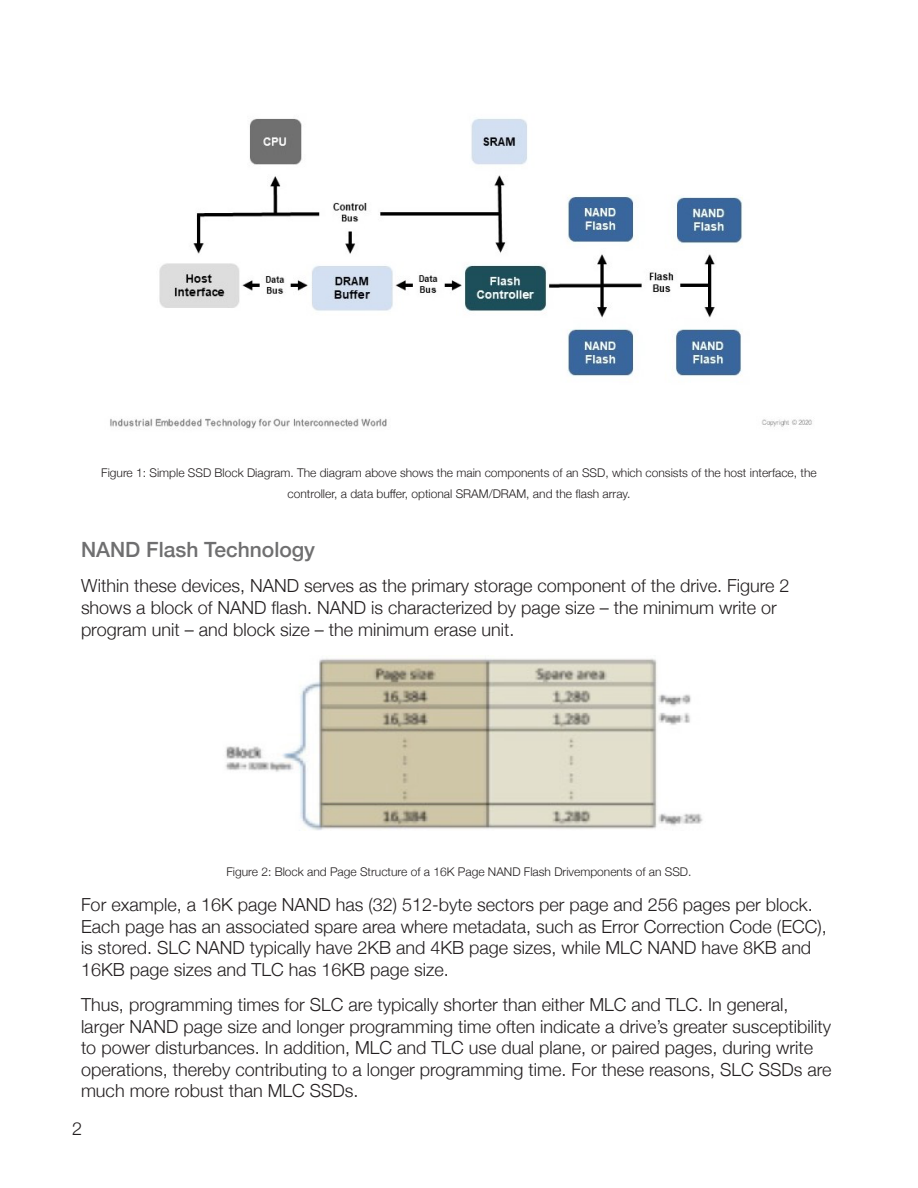
<style>
.page{position:relative;width:918px;height:1188px;background:#fff}
.page>*{position:absolute;margin:0;border:0;box-sizing:border-box;transform-origin:0 0}
.Heading_1{font:500 21px "Helvetica Neue";color:#6f6f70}
.Body{font:300 18px/21.6px "Helvetica Neue";color:#231f20}
.Table_Center{font:300 12px/21.6px "Helvetica Neue";color:#231f20;text-align:center}
</style>
<div class="page">
<img style="left:110px;top:118px;width:702px;height:311px">
<img style="left:225px;top:658px;width:478px;height:172px">
<p class="Table_Center" style="left:101px;top:461px;width:717px">Figure 1: Simple SSD Block Diagram. The diagram above shows the main components of an SSD, which consists of the host interface, the controller, a data buffer, optional SRAM/DRAM, and the flash array.</p>
<p class="Heading_1" style="left:81px;top:533px;width:236px">NAND Flash Technology</p>
<p class="Body" style="left:81px;top:574px;width:710px">Within these devices, NAND serves as the primary storage component of the drive. Figure 2 shows a block of NAND flash. NAND is characterized by page size – the minimum write or program unit – and block size – the minimum erase unit.</p>
<p class="Table_Center" style="left:226px;top:860px;width:467px">Figure 2: Block and Page Structure of a 16K Page NAND Flash Drivemponents of an SSD.</p>
<p class="Body" style="left:81px;top:893px;width:747px">For example, a 16K page NAND has (32) 512-byte sectors per page and 256 pages per block.<br>Each page has an associated spare area where metadata, such as Error Correction Code (ECC), is stored. SLC NAND typically have 2KB and 4KB page sizes, while MLC NAND have 8KB and 16KB page sizes and TLC has 16KB page size.</p>
<p class="Body" style="left:81px;top:993px;width:752px">Thus, programming times for SLC are typically shorter than either MLC and TLC. In general, larger NAND page size and longer programming time often indicate a drive’s greater susceptibility to power disturbances. In addition, MLC and TLC use dual plane, or paired pages, during write operations, thereby contributing to a longer programming time. For these reasons, SLC SSDs are much more robust than MLC SSDs.</p>
<p class="Body" style="left:72px;top:1116px;width:12px">2</p>
</div>
